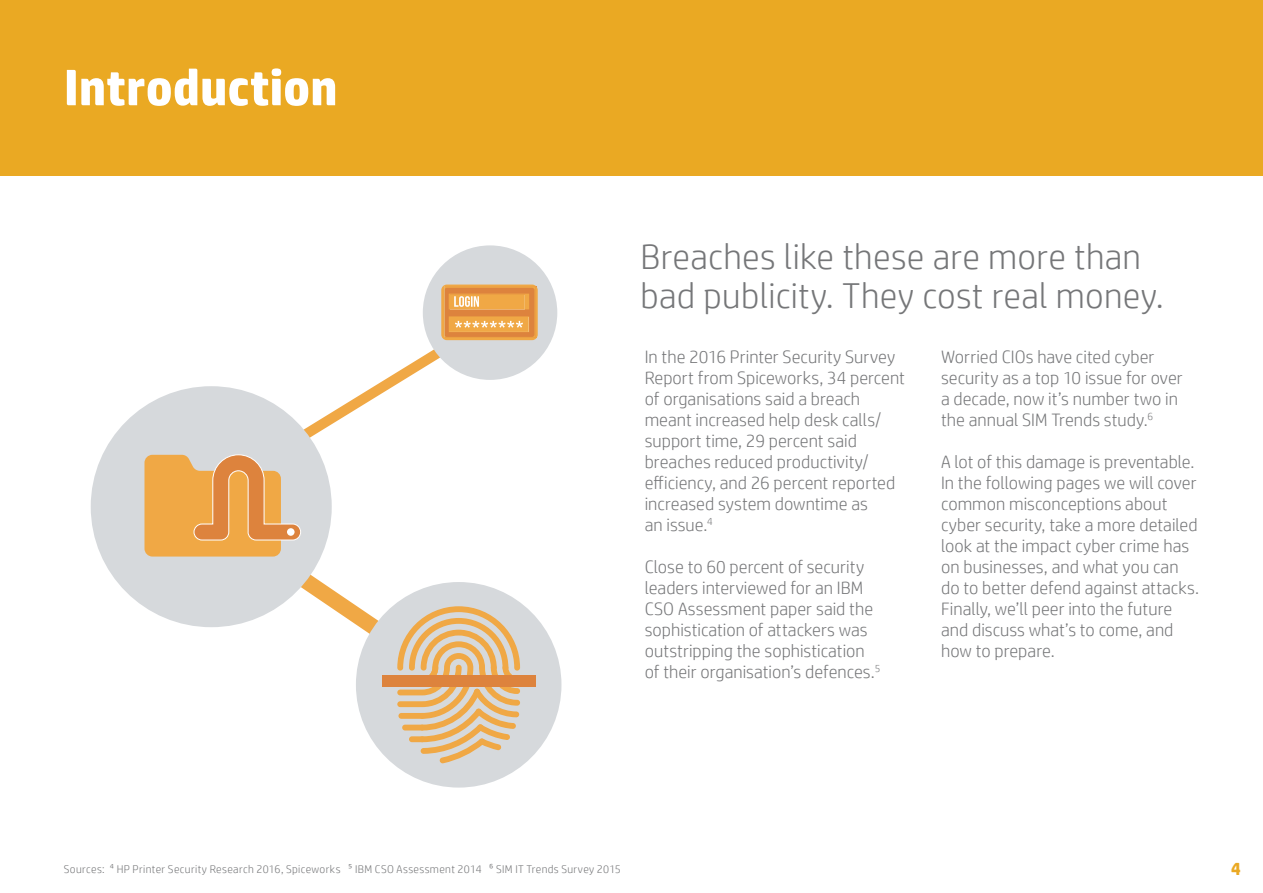
<style>
.page{position:relative;width:1263px;height:893px;background:#fff}
.page>*{position:absolute;margin:0;border:0;box-sizing:border-box;transform-origin:0 0}
.t1{font:700 51px "HP Simplified";letter-spacing:-.005em;color:#fff}
.t2{font:300 36px/39px "HP Simplified";letter-spacing:.01em;color:#757678}
.t3{font:300 18px/21px "HP Simplified";color:#757678}
.t4{font:700 18px "HP Simplified";color:#eaa923}
.t5{font:300 11.25px "HP Simplified";letter-spacing:.03em;color:#757678}
</style>
<div class="page">
<div style="left:0;top:0;width:1263px;height:176px;background:#eaa923"></div>
<div style="left:91px;top:386px;width:241px;height:241px;background:#d6d9dc;border-radius:50%"></div>
<div style="left:356px;top:582px;width:205px;height:206px;background:#d6d9dc;border-radius:50%"></div>
<div style="left:423px;top:245px;width:134px;height:135px;background:#d6d9dc;border-radius:50%"></div>
<svg style="left:144px;top:285px;width:394px;height:478px"></svg>
<h1 class="t1" style="left:64px;top:54px;width:275px">Introduction</h1>
<h2 class="t2" style="left:640px;top:236px;width:525px">Breaches like these are more than bad publicity. They cost real money.</h2>
<p class="t3" style="left:645px;top:346px;width:262px">In the 2016 Printer Security Survey<br>Report from Spiceworks, 34 percent of organisations said a breach meant increased help desk calls/ support time, 29 percent said breaches reduced productivity/ efficiency, and 26 percent reported increased system downtime as<br>an issue.<sup>4</sup></p>
<p class="t3" style="left:645px;top:556px;width:237px">Close to 60 percent of security leaders interviewed for an IBM<br>CSO Assessment paper said the sophistication of attackers was outstripping the sophistication of their organisation’s defences.<sup>5</sup></p>
<p class="t3" style="left:941px;top:346px;width:243px">Worried CIOs have cited cyber security as a top 10 issue for over a decade, now it’s number two in the annual SIM Trends study.<sup>6</sup></p>
<p class="t3" style="left:941px;top:451px;width:260px">A lot of this damage is preventable.<br>In the following pages we will cover common misconceptions about cyber security, take a more detailed look at the impact cyber crime has on businesses, and what you can do to better defend against attacks.<br>Finally, we’ll peer into the future and discuss what’s to come, and how to prepare.</p>
<p class="t5" style="left:64px;top:862px;width:559px">Sources: 4 HP Printer Security Research 2016, Spiceworks 5 IBM CSO Assessment 2014 6 SIM IT Trends Survey 2015</p>
<p class="t4" style="left:1231px;top:857px;width:11px">4</p>
</div>
